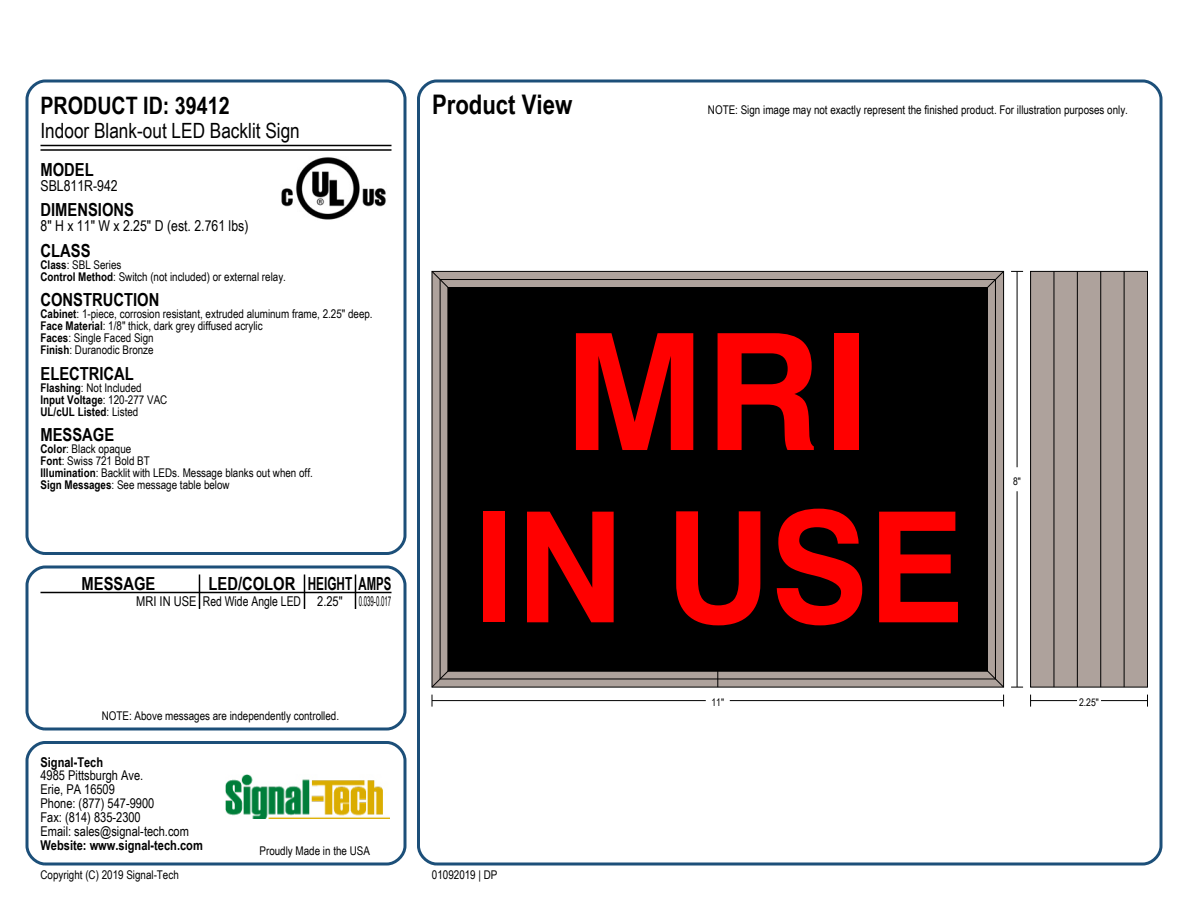
<style>
.page{position:relative;width:1188px;height:918px;background:#fff}
.page>*{position:absolute;margin:0;border:0;box-sizing:border-box;transform-origin:0 0}
.t1{font:700 162.45px "Swiss 721 BT";color:#f00}
.t2{font:700 153.9px "Swiss 721 BT";color:#f00;scale:.95 1}
.t3{font:700 27px "Arial Narrow";color:#000}
.t4{font:700 24px "Arial Narrow";color:#000}
.t5{font:21px "Arial Narrow";color:#000}
.t6{font:700 18px "Arial Narrow";color:#000}
.t7{font:15px "Arial Narrow";color:#000}
.t8{font:13.5px/13.8px "Arial Narrow";color:#000}
.t9{font:700 13.5px "Arial Narrow";color:#000}
.t10{font:12px/12px "Arial Narrow";color:#000}
.t11{font:700 12px/12px "Arial Narrow";color:#000}
.t12{font:10.5px "Arial Narrow";color:#000}
.s1{font-weight:700}
.s2{font-weight:400}
</style>
<div class="page">
<div style="left:26px;top:80px;width:380px;height:475px;border:3px solid #1c4f79;border-radius:18px"></div>
<div style="left:26px;top:566px;width:380px;height:164px;border:3px solid #1c4f79;border-radius:18px"></div>
<div style="left:26px;top:741px;width:380px;height:125px;border:3px solid #1c4f79;border-radius:18px"></div>
<div style="left:417px;top:80px;width:745px;height:786px;border:3px solid #1c4f79;border-radius:18px"></div>
<div style="left:432px;top:271px;width:572px;height:416px;background:#aea29c;border:1px solid #000"></div>
<svg style="left:717px;top:671px;width:1px;height:16px"></svg>
<svg style="left:431px;top:670px;width:18px;height:18px"></svg>
<svg style="left:986px;top:670px;width:19px;height:18px"></svg>
<svg style="left:431px;top:270px;width:18px;height:19px"></svg>
<svg style="left:986px;top:270px;width:19px;height:19px"></svg>
<div style="left:448px;top:287px;width:540px;height:384px;background:#000"></div>
<div style="left:1030px;top:271px;width:118px;height:416px;background:linear-gradient(to right,#ada19b,#aea29c);border:1px solid #000"></div>
<hr style="left:1054px;top:271px;width:1px;height:416px;background:#000">
<hr style="left:1077px;top:271px;width:1px;height:416px;background:#000">
<hr style="left:1100px;top:271px;width:1px;height:416px;background:#000">
<hr style="left:1124px;top:271px;width:1px;height:416px;background:#000">
<svg style="left:1011px;top:687px;width:12px;height:1px"></svg>
<hr style="left:1017px;top:491px;width:1px;height:196px;background:#000">
<hr style="left:1017px;top:271px;width:1px;height:196px;background:#000">
<hr style="left:432px;top:700px;width:274px;height:1px;background:#000">
<hr style="left:730px;top:700px;width:274px;height:1px;background:#000">
<svg style="left:1030px;top:695px;width:1px;height:12px"></svg>
<hr style="left:1031px;top:700px;width:46px;height:1px;background:#000">
<hr style="left:1101px;top:700px;width:47px;height:1px;background:#000">
<hr style="left:40px;top:145px;width:352px;height:1px;background:#000">
<hr style="left:40px;top:149px;width:352px;height:2px;background:#000">
<img style="left:281px;top:157px;width:105px;height:63px">
<hr style="left:40px;top:592px;width:352px;height:1px;background:#000">
<hr style="left:199px;top:574px;width:1px;height:35px;background:#000">
<hr style="left:304px;top:574px;width:1px;height:35px;background:#000">
<hr style="left:355px;top:574px;width:1px;height:35px;background:#000">
<img style="left:225px;top:775px;width:165px;height:44px">
<h3 class="t4" style="left:40px;top:87px;width:191px">PRODUCT ID: 39412</h3>
<h3 class="t5" style="left:40px;top:115px;width:261px">Indoor Blank-out LED Backlit Sign</h3>
<h3 class="t6" style="left:40px;top:156px;width:55px">MODEL</h3>
<p class="t7" style="left:40px;top:174px;width:79px">SBL811R-942</p>
<h3 class="t6" style="left:40px;top:196px;width:95px">DIMENSIONS</h3>
<p class="t7" style="left:40px;top:215px;width:209px">8" H x 11" W x 2.25" D (est. 2.761 lbs)</p>
<h3 class="t6" style="left:40px;top:237px;width:52px">CLASS</h3>
<p class="t10" style="left:40px;top:258px;width:247px"><span class="s1">Class</span>: SBL Series<br><span class="s1">Control Method</span>: Switch (not included) or external relay.</p>
<h3 class="t6" style="left:40px;top:286px;width:120px">CONSTRUCTION</h3>
<p class="t10" style="left:40px;top:307px;width:334px"><span class="s1">Cabinet</span>: 1-piece, corrosion resistant, extruded aluminum frame, 2.25" deep.<br><span class="s1">Face Material</span>: 1/8" thick, dark grey diffused acrylic<br><span class="s1">Faces</span>: Single Faced Sign<br><span class="s1">Finish</span>: Duranodic Bronze</p>
<h3 class="t6" style="left:40px;top:360px;width:95px">ELECTRICAL</h3>
<p class="t11" style="left:40px;top:381px;width:128px">Flashing<span class="s2">: Not Included<br></span>Input Voltage<span class="s2">: 120-277 VAC<br></span>UL/cUL Listed<span class="s2">: Listed</span></p>
<h3 class="t6" style="left:40px;top:421px;width:75px">MESSAGE</h3>
<p class="t10" style="left:40px;top:442px;width:274px"><span class="s1">Color</span>: Black opaque<br><span class="s1">Font</span>: Swiss 721 Bold BT<br><span class="s1">Illumination</span>: Backlit with LEDs. Message blanks out when off.<br><span class="s1">Sign Messages</span>: See message table below</p>
<h3 class="t6" style="left:82px;top:570px;width:75px">MESSAGE</h3>
<h3 class="t6" style="left:209px;top:570px;width:184px">LED/COLOR HEIGHT AMPS</h3>
<p class="t8" style="left:136px;top:594px;width:257px">MRI IN USE Red Wide Angle LED 2.25" 0.039-0.017</p>
<p class="t10" style="left:102px;top:709px;width:239px">NOTE: Above messages are independently controlled.</p>
<p class="t9" style="left:40px;top:752px;width:64px">Signal-Tech</p>
<p class="t8" style="left:40px;top:768px;width:150px">4985 Pittsburgh Ave.<br>Erie, PA 16509<br>Phone: (877) 547-9900<br>Fax: (814) 835-2300<br>Email: sales@signal-tech.com</p>
<p class="t9" style="left:40px;top:835px;width:164px">Website: www.signal-tech.com</p>
<p class="t10" style="left:40px;top:868px;width:140px">Copyright (C) 2019 Signal-Tech</p>
<p class="t10" style="left:260px;top:844px;width:112px">Proudly Made in the USA</p>
<h3 class="t3" style="left:432px;top:84px;width:142px">Product View</h3>
<p class="t10" style="left:708px;top:103px;width:422px">NOTE: Sign image may not exactly represent the finished product. For illustration purposes only.</p>
<h1 class="t1" style="left:564px;top:294px;width:309px">MRI</h1>
<h2 class="t2" style="left:471px;top:474px;width:520px">IN USE</h2>
<p class="t12" style="left:1013px;top:473px;width:9px">8"</p>
<p class="t10" style="left:432px;top:868px;width:67px">01092019 | DP</p>
<p class="t12" style="left:711px;top:694px;width:14px">11"</p>
<p class="t12" style="left:1079px;top:694px;width:21px">2.25"</p>
</div>
